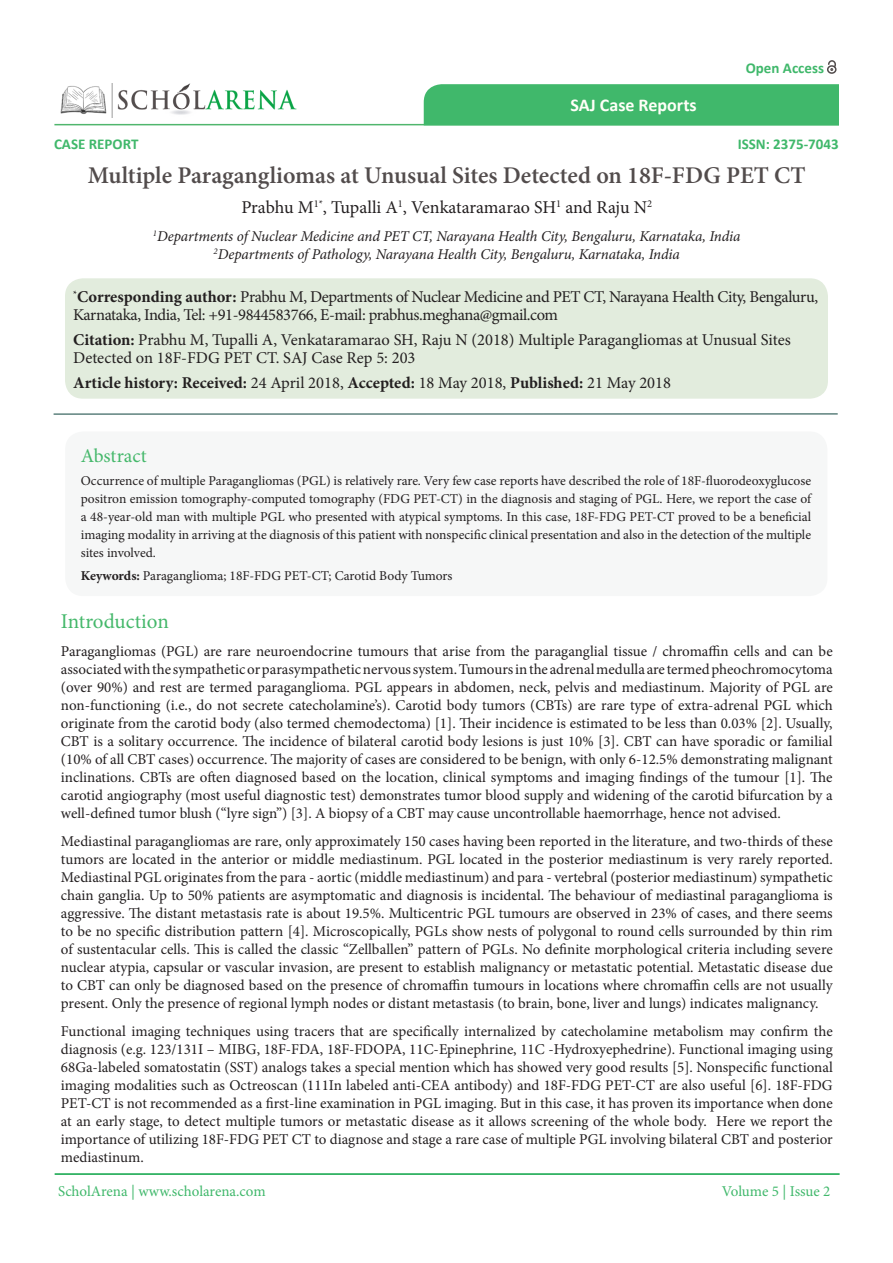
<style>
.page{position:relative;width:893px;height:1263px;background:#fff}
.page>*{position:absolute;margin:0;border:0;box-sizing:border-box;transform-origin:0 0}
.t1{font:600 24px "Minion Pro";color:#524c4c}
.t2{font:21px "Minion Pro";color:#45b86b}
.t3{font:19.5px "Minion Pro";color:#45b86b}
.t4{font:18px "Minion Pro";letter-spacing:-.005em;color:#231f20}
.t5{font:700 18px "Calibri";color:#fffff8}
.t6{font:16.5px/18px "Minion Pro";letter-spacing:-.02em;color:#231f20}
.t7{font:16.5px/18px "Minion Pro";color:#231f20}
.t8{font:700 16.5px "Minion Pro";color:#231f20}
.t9{font:15px/18px "Minion Pro";color:#231f20;text-align:justify}
.t10{font:italic 15px "Minion Pro";letter-spacing:-.01em;color:#231f20}
.t11{font:15px "Minion Pro";letter-spacing:-.005em;color:#40b86b}
.t12{font:700 15px "Calibri";color:#40b86b}
.t13{font:13.5px/18px "Minion Pro";letter-spacing:-.005em;color:#231f20;text-align:justify}
.t14{font:10.5px "Minion Pro";color:#231f20}
.t15{font:700 9.6px "Minion Pro";color:#231f20}
.t16{font:italic 8.7px "Minion Pro";color:#231f20}
.s1{font-size:18px}
.s2{font-weight:700}
.s3{font-weight:400}
</style>
<div class="page">
<hr style="left:54px;top:414px;width:784px;height:1px;background:#0d433d">
<div style="left:65px;top:278px;width:763px;height:121px;background:#e2ecdd;border-radius:18px"></div>
<div style="left:65px;top:431px;width:762px;height:165px;background:#f6f7f7;border-radius:18px"></div>
<img style="left:60px;top:83px;width:237px;height:34px">
<hr style="left:54px;top:124px;width:785px;height:1px;background:#50b66d">
<svg style="left:54px;top:123px;width:88px;height:3px"></svg>
<hr style="left:55px;top:1173px;width:785px;height:2px;background:#0aa345">
<svg style="left:424px;top:60px;width:415px;height:66px"></svg>
<p class="t12" style="left:54px;top:134px;width:86px">CASE REPORT</p>
<p class="t5" style="left:570px;top:94px;width:128px">SAJ Case Reports</p>
<p class="t12" style="left:746px;top:58px;width:80px">Open Access</p>
<p class="t12" style="left:738px;top:134px;width:103px">ISSN: 2375-7043</p>
<p class="t1" style="left:88px;top:158px;width:719px">Multiple Paragangliomas at Unusual Sites Detected on 18 -F FDG PET CT</p>
<p class="t14" style="left:398px;top:196px;width:7px">1</p>
<p class="t14" style="left:314px;top:196px;width:15px"><span class="s1">,</span>*1</p>
<p class="t4" style="left:241px;top:195px;width:74px">Prabhu M</p>
<p class="t14" style="left:556px;top:196px;width:7px">1</p>
<p class="t14" style="left:647px;top:196px;width:7px">2</p>
<p class="t4" style="left:331px;top:195px;width:227px">Tupalli A , Venkataramarao SH</p>
<p class="t4" style="left:565px;top:195px;width:83px">and Raju N</p>
<p class="t10" style="left:157px;top:226px;width:585px">Departments of Nuclear Medicine and PET CT, Narayana Health City, Bengaluru, Karnataka, India</p>
<p class="t10" style="left:218px;top:244px;width:464px">Departments of Pathology, Narayana Health City, Bengaluru, Karnataka, India</p>
<p class="t16" style="left:153px;top:227px;width:6px">1</p>
<p class="t16" style="left:214px;top:245px;width:6px">2</p>
<p class="t15" style="left:73px;top:287px;width:5px">*</p>
<p class="t6" style="left:73px;top:288px;width:746px"><span class="s2">Corresponding author:</span> Prabhu M, Departments of Nuclear Medicine and PET CT, Narayana Health City, Bengaluru,<br>Karnataka, India, Tel: +91-9844583766, -E mail: prabhus.meghana@gmail.com</p>
<p class="t7" style="left:73px;top:331px;width:719px"><span class="s2">Citation:</span> Prabhu M, Tupalli A, Venkataramarao SH, Raju N (2018) Multiple Paragangliomas at Unusual Sites<br>Detected on 18 -F FDG PET CT. SAJ Case Rep 5: 203</p>
<p class="t8" style="left:73px;top:371px;width:599px">Article history: Received: <span class="s3">24 April 2018,</span> Accepted: <span class="s3">18 May 2018,</span> Published: <span class="s3">21 May 2018</span></p>
<p class="t3" style="left:81px;top:443px;width:68px">Abstract</p>
<p class="t13" style="left:81px;top:472px;width:732px">Occurrence of multiple Paragangliomas (PGL) is relatively rare. Very few case reports have described the role of 18 ‑F fluorodeoxyglucose positron emission tomography‑computed tomography (FDG PET‑CT) in the diagnosis and staging of PGL. Here, we report the case of a 48‑year‑old man with multiple PGL who presented with atypical symptoms In. this case, 18 -F FDG PET‑CT proved to be a beneficial imaging modality in arriving at the diagnosis of this patient with nonspecific clinical presentation and also in the detection of the multiple sites involved.</p>
<p class="t13" style="left:81px;top:566px;width:373px"><span class="s2">Keywords:</span> Paraganglioma; 18 -F FDG PET‑CT; Carotid Body Tumors</p>
<p class="t2" style="left:61px;top:607px;width:109px">Introduction</p>
<p class="t9" style="left:61px;top:642px;width:773px">Paragangliomas (PGL) are rare neuroendocrine tumours that arise from the paraganglial tissue / chromaffin cells and can be associatedwiththesympatheticorparasympatheticnervoussystem.Tumoursintheadrenalmedullaaretermedpheochromocytoma (over 90%) and rest are termed paraganglioma. PGL appears in abdomen, neck, pelvis and mediastinum. Majority of PGL are non-functioning ( e.i ., do not secrete catecholamine .)s’ Carotid body tumors (CBTs) are rare type of extra-adrenal PGL which originate from the carotid body (also termed chemodectoma) [ .]1 Their incidence is estimated to be less than 0.03% .]2[ Usually, CBT is a solitary occurrence. The incidence of bilateral carotid body lesions is just 10% [ .]3 CBT can have sporadic or familial (10% of all CBT cases) occurrence. The majority of cases are considered to be benign, with only 6-12.5% demonstrating malignant inclinations. CBTs are often diagnosed based on the location, clinical symptoms and imaging findings of the tumour [ .]1 Th e carotid angiography (most useful diagnostic test) demonstrates tumor blood supply and widening of the carotid bifurcation by a well-defined tumor blush (“lyre sign”) [ A.]3 biopsy of a CBT may cause uncontrollable haemorrhage, hence not advised.</p>
<p class="t9" style="left:61px;top:832px;width:773px">Mediastinal paragangliomas are rare, only approximately 150 cases having been reported in the literature, and two-thirds of these tumors are located in the anterior or middle mediastinum. PGL located in the posterior mediastinum is very rarely reported.<br>Mediastinal PGL originates from the para - aortic (middle mediastinum) and para - vertebral (posterior mediastinum) sympathetic chain ganglia. Up to 50% patients are asymptomatic and diagnosis is incidental. The behaviour of mediastinal paraganglioma is aggressive. The distant metastasis rate is about 19.5%. Multicentric PGL tumours are observed in 23% of cases, and there seems to be no specific distribution pattern [ .]4 Microscopically, PGLs show nests of polygonal to round cells surrounded by thin rim of sustentacular cells. This is called the classic “Zellballen” pattern of PGLs. No definite morphological criteria including severe nuclear atypia, capsular or vascular invasion, are present to establish malignancy or metastatic potential. Metastatic disease due to CBT can only be diagnosed based on the presence of chromaffin tumours in locations where chromaffin cells are not usually present. Only the presence of regional lymph nodes or distant metastasis (to brain, bone, liver and lungs) indicates malignancy.</p>
<p class="t9" style="left:61px;top:1022px;width:773px;text-align:right">Functional imaging techniques using tracers that are specifically internalized by catecholamine metabolism may confirm the diagnosis .g.e( 123/131I – MIBG, 18 -F FDA, 18 -F FDOPA, 11C-Epinephrine, 11C -Hydroxyephedrine .) Functional imaging using 68Ga-labeled somatostatin (SST) analogs takes a special mention which has showed very good results .]5[ Nonspecific functional imaging modalities such as Octreoscan (111In labeled anti-CEA antibody) and 18 -F FDG PET-CT are also useful [ .]6 18 -F FDG PET-CT is not recommended as a first-line examination in PGL imaging. But in this case it, has proven its importance when done Here we report the</p>
<p class="t9" style="left:61px;top:1112px;width:773px;text-align:left">at an early stage, to detect multiple tumors or metastatic disease as it allows screening of the whole body.<br>importance of utilizing 18 -F FDG PET CT to diagnose and stage a rare case of multiple PGL involving bilateral CBT and posterior mediastinum.</p>
<p class="t11" style="left:58px;top:1181px;width:209px">ScholArena | www.scholarena.com</p>
<p class="t11" style="left:722px;top:1181px;width:110px">Volume 5 | Issue 2</p>
</div>
